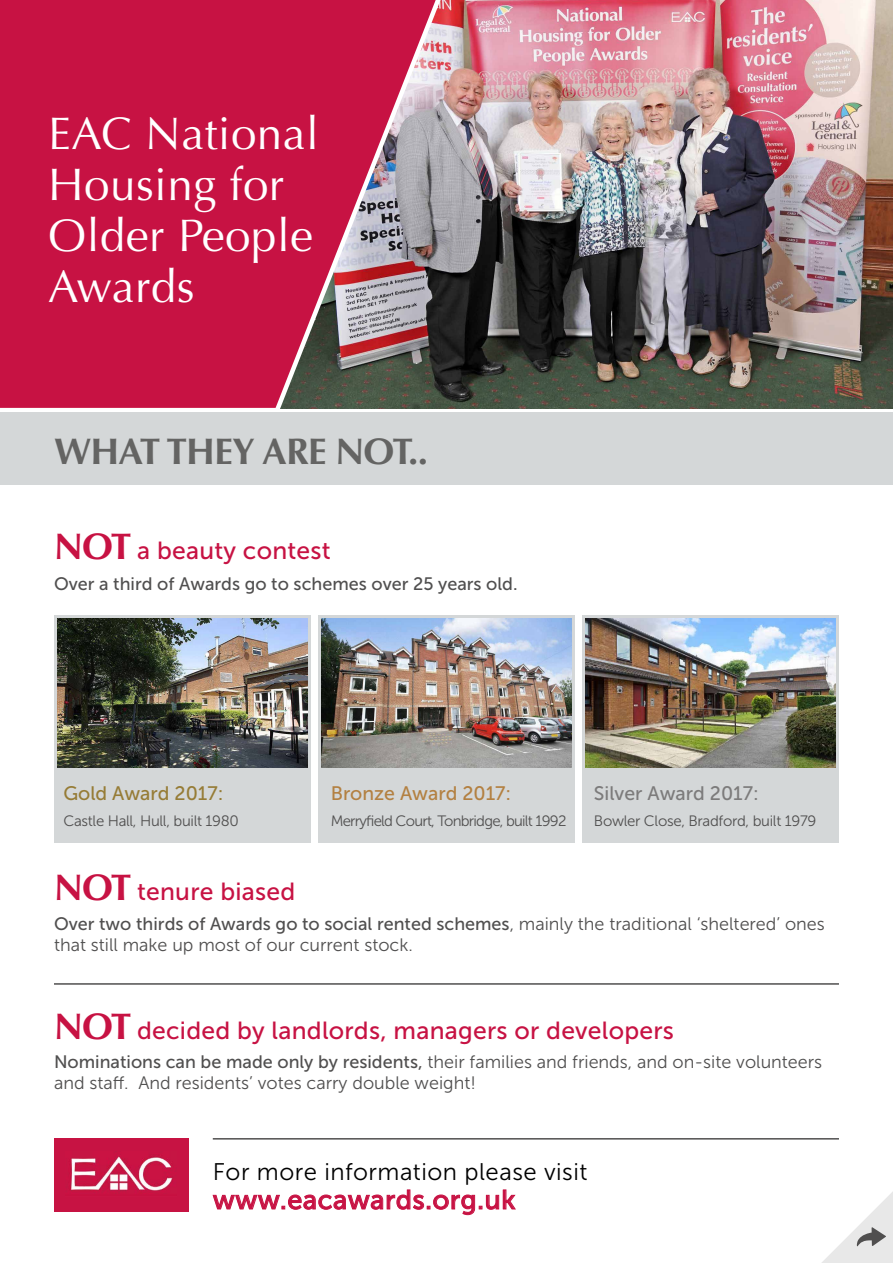
<style>
.page{position:relative;width:893px;height:1263px;background:#fff}
.page>*{position:absolute;margin:0;border:0;box-sizing:border-box;transform-origin:0 0}
.t1{font:45.75px/51px "Optima";letter-spacing:.01em;color:#fff}
.t2{font:700 37.05px "Optima";letter-spacing:-.02em;color:#646463}
.t3{font:27px "Museo Sans 500";letter-spacing:.02em;color:#c71243}
.t4{font:24.75px "Museo Sans 500";letter-spacing:.01em;color:#c71243}
.t5{font:24px "Museo Sans 300";letter-spacing:.02em;color:#000}
.t6{font:19.5px "Museo Sans 500";color:#b38041}
.t7{font:19.5px "Museo Sans 500";color:#7c7b7b}
.t8{font:19.5px "Museo Sans 500";color:#967c36}
.t9{font:18px/21px "Museo Sans 300";color:#504f4f}
.t10{font:18px "Museo Sans 500";color:#504f4f}
.t11{font:15px "Museo Sans 300";letter-spacing:-.02em;color:#504f4f}
.t12{font:15px "Museo Sans 300";letter-spacing:-.05em;color:#504f4f}
.s1{font-family:"Optima";font-weight:700;font-size:37.05px}
.s2{font-family:"Museo Sans 300"}
.s3{font-family:"Museo Sans 500"}
</style>
<div class="page">
<div style="left:54px;top:615px;width:256px;height:228px;background:#d4d7d8"></div>
<div style="left:318px;top:615px;width:257px;height:228px;background:#d4d7d8"></div>
<div style="left:583px;top:615px;width:256px;height:228px;background:#d4d7d8"></div>
<img style="left:458px;top:0;width:435px;height:408px">
<div style="left:0;top:0;width:267px;height:408px;background:#c71243"></div>
<img style="left:586px;top:619px;width:250px;height:148px">
<img style="left:321px;top:619px;width:251px;height:148px">
<img style="left:57px;top:619px;width:250px;height:148px">
<svg style="left:267px;top:0;width:191px;height:413px;background:#ab536a"></svg>
<div style="left:0;top:413px;width:893px;height:72px;background:#d4d7d8"></div>
<hr style="left:54px;top:983px;width:785px;height:2px;background:#504f4f">
<hr style="left:213px;top:1138px;width:626px;height:1px;background:#504f4f">
<svg style="left:213px;top:1190px;width:302px;height:25px"></svg>
<div style="left:54px;top:1138px;width:134px;height:73px;background:#c71343"></div>
<img style="left:70px;top:1156px;width:103px;height:38px">
<svg style="left:822px;top:1192px;width:71px;height:71px"></svg>
<h1 class="t1" style="left:48px;top:108px;width:272px">EAC National<br>Housing for<br>Older People<br>Awards</h1>
<h2 class="t2" style="left:54px;top:430px;width:376px">WHAT THEY ARE NOT..</h2>
<h3 class="t4" style="left:54px;top:537px;width:278px"><span class="s1">NOT</span> a beauty contest</h3>
<p class="t10" style="left:54px;top:573px;width:465px">Over a third of Awards go to schemes over 25 years old.</p>
<p class="t8" style="left:63px;top:783px;width:162px">Gold Award 2017:</p>
<p class="t11" style="left:63px;top:812px;width:177px">Castle Hall, Hull, built 1980</p>
<h3 class="t4" style="left:54px;top:877px;width:243px"><span class="s1">NOT</span> tenure biased</h3>
<p class="t6" style="left:331px;top:783px;width:182px">Bronze Award 2017:</p>
<p class="t12" style="left:331px;top:812px;width:237px">Merryfield Court, Tonbridge, built 1992</p>
<p class="t7" style="left:594px;top:783px;width:166px">Silver Award 2017:</p>
<p class="t11" style="left:594px;top:812px;width:224px">Bowler Close, Bradford, built 1979</p>
<p class="t10" style="left:54px;top:914px;width:772px">Over two thirds of Awards go to social rented schemes<span class="s2">, mainly the traditional ‘sheltered’ ones</span></p>
<p class="t9" style="left:54px;top:935px;width:360px">that still make up most of our current stock.</p>
<h3 class="t4" style="left:54px;top:1017px;width:621px"><span class="s1">NOT</span> decided by landlords, managers or developers</h3>
<p class="t9" style="left:54px;top:1052px;width:770px"><span class="s3">Nominations can be made only by residents,</span> their families and friends, and on-site volunteers and staff. And residents’ votes carry double weight!</p>
<h3 class="t5" style="left:213px;top:1159px;width:376px">For more information please visit</h3>
<h3 class="t3" style="left:213px;top:1185px;width:304px">www.eacawards.org.uk</h3>
</div>
